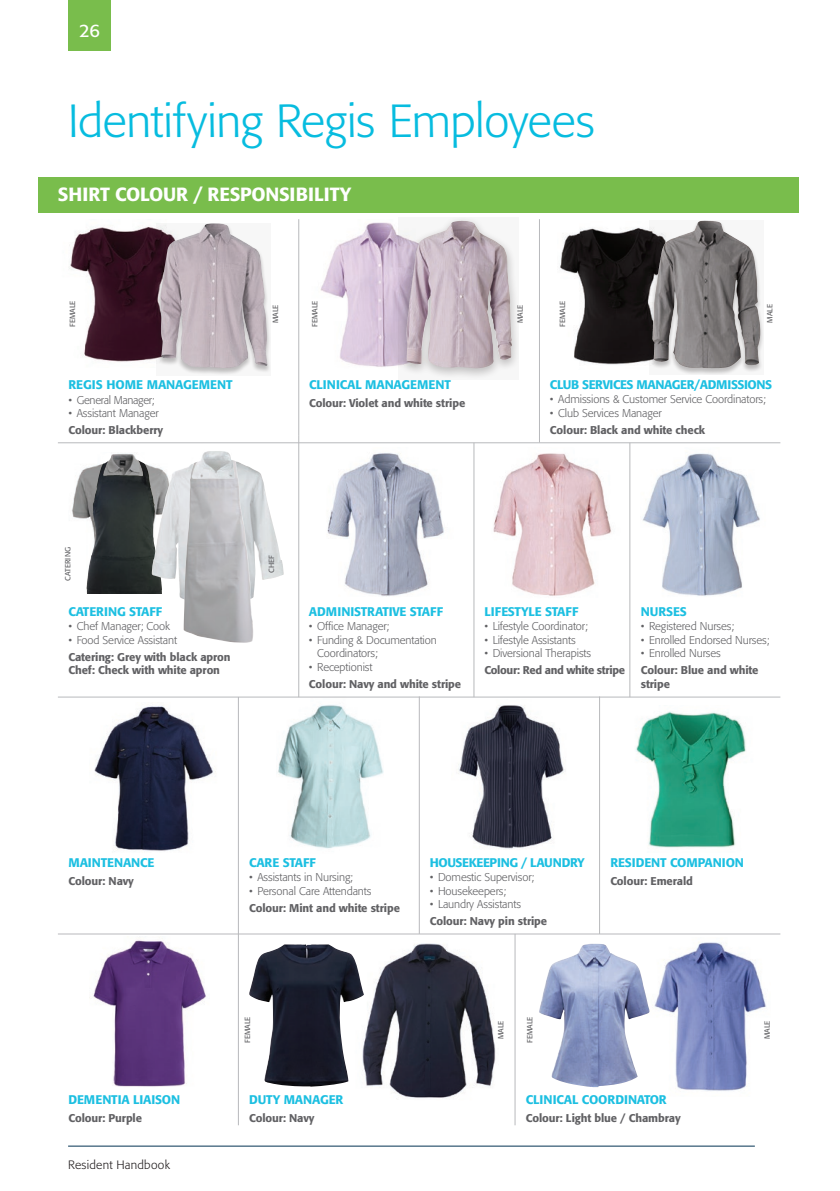
<style>
.page{position:relative;width:840px;height:1191px;background:#fff}
.page>*{position:absolute;margin:0;border:0;box-sizing:border-box;transform-origin:0 0}
.Head_1_blue{font:300 46px "Formata";letter-spacing:-.01em;color:#07bcdf}
.t1{font:500 19px "Formata";letter-spacing:-.01em;color:#fff}
.t2{font:18px "Formata";color:#fff}
.t3{font:500 12.4px "Formata";letter-spacing:-.01em;color:#1cbfe1}
.t4{font:500 12.4px "Formata";letter-spacing:-.03em;color:#1cbfe1}
.t5{font:300 12px "Formata";letter-spacing:.02em;color:#231f20}
.t6{font:300 11.2px/13.6px "Formata";letter-spacing:-.01em;color:#616164}
.t7{font:500 11.2px/13.6px "Formata";letter-spacing:-.01em;color:#616164}
.t8{font:500 11.2px "Formata";letter-spacing:-.03em;color:#616164}
.t9{font:300 11.2px "Formata";letter-spacing:-.03em;color:#616164}
.t10{font:7.4px "Formata";color:#616164}
</style>
<div class="page">
<hr style="left:68px;top:1145px;width:686px;height:1px;background:#053453">
<div style="left:68px;top:0;width:43px;height:50px;background:#79bd4c"></div>
<img style="left:649px;top:942px;width:118px;height:149px">
<img style="left:364px;top:943px;width:132px;height:155px">
<img style="left:72px;top:453px;width:80px;height:141px">
<img style="left:87px;top:455px;width:24px;height:129px">
<img style="left:94px;top:705px;width:122px;height:146px">
<img style="left:320px;top:222px;width:78px;height:145px">
<img style="left:69px;top:223px;width:88px;height:141px">
<img style="left:327px;top:453px;width:117px;height:144px">
<img style="left:642px;top:453px;width:118px;height:143px">
<img style="left:560px;top:227px;width:88px;height:138px">
<img style="left:493px;top:453px;width:118px;height:143px">
<img style="left:276px;top:697px;width:107px;height:152px">
<img style="left:458px;top:705px;width:107px;height:144px">
<div style="left:38px;top:177px;width:760px;height:35px;background:#79bd4c"></div>
<img style="left:89px;top:940px;width:117px;height:147px">
<svg style="left:157px;top:223px;width:113px;height:152px"></svg>
<img style="left:160px;top:223px;width:108px;height:145px">
<svg style="left:648px;top:220px;width:115px;height:155px;background:#8f8c8c"></svg>
<img style="left:661px;top:221px;width:41px;height:31px">
<svg style="left:398px;top:218px;width:120px;height:160px;background:#c9bcc5"></svg>
<img style="left:416px;top:221px;width:44px;height:29px">
<img style="left:635px;top:711px;width:111px;height:137px">
<svg style="left:99px;top:453px;width:12px;height:11px"></svg>
<svg style="left:135px;top:455px;width:11px;height:9px"></svg>
<img style="left:152px;top:466px;width:131px;height:133px">
<img style="left:183px;top:443px;width:70px;height:200px">
<svg style="left:191px;top:443px;width:20px;height:20px"></svg>
<svg style="left:227px;top:443px;width:10px;height:18px"></svg>
<img style="left:249px;top:944px;width:115px;height:143px">
<img style="left:539px;top:943px;width:110px;height:144px">
<hr style="left:419px;top:696px;width:1px;height:238px;background:#b8b9bc">
<hr style="left:514px;top:934px;width:1px;height:191px;background:#b8b9bc">
<hr style="left:599px;top:696px;width:1px;height:238px;background:#b8b9bc">
<hr style="left:629px;top:443px;width:1px;height:254px;background:#b8b9bc">
<hr style="left:473px;top:443px;width:1px;height:254px;background:#b8b9bc">
<hr style="left:298px;top:436px;width:1px;height:261px;background:#b8b9bc">
<hr style="left:238px;top:697px;width:1px;height:237px;background:#b8b9bc">
<hr style="left:238px;top:934px;width:1px;height:191px;background:#b8b9bc">
<hr style="left:298px;top:219px;width:1px;height:217px;background:#b8b9bc">
<hr style="left:539px;top:219px;width:1px;height:223px;background:#b8b9bc">
<hr style="left:58px;top:442px;width:722px;height:1px;background:#b8b9bc">
<hr style="left:58px;top:696px;width:722px;height:1px;background:#b8b9bc">
<hr style="left:58px;top:933px;width:722px;height:1px;background:#b8b9bc">
<h3 class="t2" style="left:79px;top:20px;width:22px">26</h3>
<p class="Head_1_blue" style="left:68px;top:93px;width:528px">Identifying Regis Employees</p>
<h2 class="t1" style="left:58px;top:183px;width:294px">SHIRT COLOUR / RESPONSIBILITY</h2>
<p class="t10" style="left:68px;top:327px;width:28px;rotate:-90deg">FEMALE</p>
<p class="t10" style="left:310px;top:327px;width:28px;rotate:-90deg">FEMALE</p>
<p class="t10" style="left:557px;top:327px;width:28px;rotate:-90deg">FEMALE</p>
<p class="t10" style="left:764px;top:323px;width:20px;rotate:-90deg">MALE</p>
<p class="t10" style="left:271px;top:323px;width:20px;rotate:-90deg">MALE</p>
<p class="t10" style="left:515px;top:323px;width:20px;rotate:-90deg">MALE</p>
<p class="t3" style="left:68px;top:377px;width:165px">REGIS HOME MANAGEMENT</p>
<p class="t9" style="left:68px;top:393px;width:88px">• General Manager;</p>
<p class="t6" style="left:68px;top:406px;width:92px">• Assistant Manager</p>
<p class="t7" style="left:68px;top:423px;width:96px">Colour: Blackberry</p>
<p class="t3" style="left:309px;top:377px;width:143px">CLINICAL MANAGEMENT</p>
<p class="t7" style="left:309px;top:396px;width:158px">Colour: Violet and white stripe</p>
<p class="t4" style="left:549px;top:377px;width:223px">CLUB SERVICES MANAGER/ADMISSIONS</p>
<p class="t6" style="left:549px;top:393px;width:217px">• Admissions &amp; Customer Service Coordinators;</p>
<p class="t6" style="left:549px;top:406px;width:113px">• Club Services Manager</p>
<p class="t7" style="left:549px;top:423px;width:157px">Colour: Black and white check</p>
<p class="t10" style="left:63px;top:580px;width:35px;rotate:-90deg">CATERING</p>
<p class="t3" style="left:68px;top:603px;width:95px">CATERING STAFF</p>
<p class="t6" style="left:68px;top:619px;width:103px">• Chef Manager; Cook</p>
<p class="t6" style="left:68px;top:633px;width:110px">• Food Service Assistant</p>
<p class="t7" style="left:68px;top:650px;width:164px">Catering: Grey with black apron<br>Chef: Check with white apron</p>
<p class="t10" style="left:267px;top:572px;width:19px;rotate:-90deg">CHEF</p>
<p class="t3" style="left:309px;top:603px;width:136px">ADMINISTRATIVE STAFF</p>
<p class="t6" style="left:309px;top:619px;width:82px">• Office Manager;</p>
<p class="t6" style="left:317px;top:633px;width:121px;text-indent:-8px">• Funding &amp; Documentation<br>Coordinators;</p>
<p class="t6" style="left:309px;top:660px;width:65px">• Receptionist</p>
<p class="t7" style="left:309px;top:677px;width:154px">Colour: Navy and white stripe</p>
<p class="t3" style="left:484px;top:603px;width:96px">LIFESTYLE STAFF</p>
<p class="t6" style="left:484px;top:619px;width:105px">• Lifestyle Coordinator;</p>
<p class="t6" style="left:484px;top:633px;width:93px">• Lifestyle Assistants</p>
<p class="t6" style="left:484px;top:646px;width:108px">• Diversional Therapists</p>
<p class="t8" style="left:484px;top:663px;width:142px">Colour: Red and white stripe</p>
<p class="t3" style="left:640px;top:603px;width:47px">NURSES</p>
<p class="t6" style="left:640px;top:619px;width:95px">• Registered Nurses;</p>
<p class="t6" style="left:640px;top:633px;width:130px">• Enrolled Endorsed Nurses;</p>
<p class="t6" style="left:640px;top:646px;width:81px">• Enrolled Nurses</p>
<p class="t7" style="left:640px;top:663px;width:119px">Colour: Blue and white stripe</p>
<p class="t3" style="left:68px;top:854px;width:87px">MAINTENANCE</p>
<p class="t7" style="left:68px;top:873px;width:67px">Colour: Navy</p>
<p class="t3" style="left:68px;top:1092px;width:113px">DEMENTIA LIAISON</p>
<p class="t7" style="left:68px;top:1111px;width:75px">Colour: Purple</p>
<p class="t5" style="left:68px;top:1157px;width:103px">Resident Handbook</p>
<p class="t3" style="left:249px;top:854px;width:68px">CARE STAFF</p>
<p class="t6" style="left:249px;top:870px;width:105px">• Assistants in Nursing;</p>
<p class="t6" style="left:249px;top:884px;width:124px">• Personal Care Attendants</p>
<p class="t7" style="left:249px;top:901px;width:152px">Colour: Mint and white stripe</p>
<p class="t4" style="left:429px;top:854px;width:156px">HOUSEKEEPING / LAUNDRY</p>
<p class="t6" style="left:429px;top:870px;width:106px">• Domestic Supervisor;</p>
<p class="t6" style="left:429px;top:884px;width:78px">• Housekeepers;</p>
<p class="t6" style="left:429px;top:897px;width:93px">• Laundry Assistants</p>
<p class="t7" style="left:429px;top:914px;width:119px">Colour: Navy pin stripe</p>
<p class="t3" style="left:610px;top:854px;width:135px">RESIDENT COMPANION</p>
<p class="t7" style="left:610px;top:873px;width:84px">Colour: Emerald</p>
<p class="t10" style="left:243px;top:1043px;width:28px;rotate:-90deg">FEMALE</p>
<p class="t10" style="left:525px;top:1043px;width:28px;rotate:-90deg">FEMALE</p>
<p class="t10" style="left:496px;top:1039px;width:20px;rotate:-90deg">MALE</p>
<p class="t10" style="left:762px;top:1039px;width:20px;rotate:-90deg">MALE</p>
<p class="t3" style="left:249px;top:1092px;width:96px">DUTY MANAGER</p>
<p class="t7" style="left:249px;top:1111px;width:67px">Colour: Navy</p>
<p class="t3" style="left:525px;top:1092px;width:142px">CLINICAL COORDINATOR</p>
<p class="t7" style="left:525px;top:1111px;width:156px">Colour: Light blue / Chambray</p>
</div>
